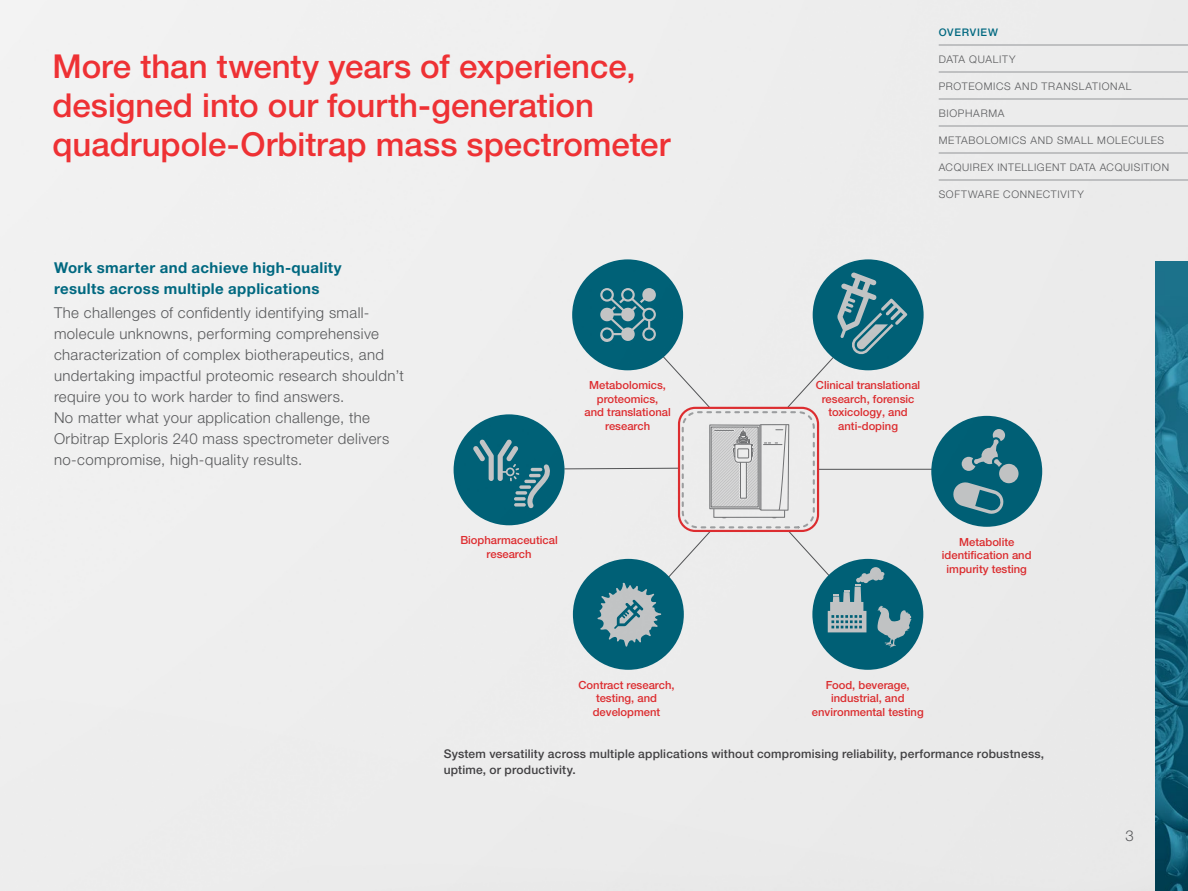
<style>
.page{position:relative;width:1188px;height:891px;background:#fff}
.page>*{position:absolute;margin:0;border:0;box-sizing:border-box;transform-origin:0 0}
.t1{font:500 33px/39px "Helvetica Neue LTW1 G";color:#ee3134}
.t2{font:300 15px/21px "Helvetica Neue LTW1 G";letter-spacing:.025em;color:#58595b}
.t3{font:700 15px/21px "Helvetica Neue LTW1 G";letter-spacing:.025em;color:#006880}
.t4{font:500 12px/15.8px "Helvetica Neue LTW1 G";letter-spacing:.015em;color:#414042}
.t5{font:500 11.25px/13.5px "Helvetica Neue LTW1 G";color:#ee3134;text-align:center}
.t6{font:300 10.5px "Helvetica Neue LTW1 G";letter-spacing:.065em;color:#58595b}
.t7{font:500 10.5px "Helvetica Neue LTW1 G";letter-spacing:.07em;color:#006880}
</style>
<div class="page">
<div style="left:1px;top:0;width:1187px;height:891px;background:#ededed"></div>
<hr style="left:0;top:0;width:1px;height:891px;background:#006880">
<hr style="left:939px;top:45px;width:249px;height:1px;background:#939598">
<hr style="left:939px;top:72px;width:249px;height:1px;background:#939598">
<hr style="left:939px;top:99px;width:249px;height:1px;background:#939598">
<hr style="left:939px;top:126px;width:249px;height:1px;background:#939598">
<hr style="left:939px;top:153px;width:249px;height:1px;background:#939598">
<hr style="left:939px;top:180px;width:249px;height:1px;background:#939598">
<img style="left:1156px;top:262px;width:32px;height:629px">
<hr style="left:818px;top:469px;width:114px;height:1px;background:#58595b">
<div style="left:682px;top:411px;width:133px;height:117px;border:2px dashed #a8aaac;border-radius:15px"></div>
<div style="left:812px;top:559px;width:111px;height:111px;background:#005f75;border-radius:50%"></div>
<div style="left:454px;top:414px;width:111px;height:111px;background:#006177;border-radius:50%"></div>
<svg style="left:813px;top:259px;width:111px;height:111px"></svg>
<div style="left:573px;top:559px;width:111px;height:111px;background:#006076;border-radius:50%"></div>
<div style="left:931px;top:416px;width:111px;height:111px;background:#005f75;border-radius:50%"></div>
<svg style="left:598px;top:529px;width:114px;height:118px"></svg>
<svg style="left:953px;top:481px;width:51px;height:33px"></svg>
<svg style="left:787px;top:530px;width:124px;height:118px"></svg>
<div style="left:999px;top:464px;width:20px;height:19px;background:#c0c2c3;border-radius:50%"></div>
<svg style="left:962px;top:429px;width:43px;height:42px"></svg>
<svg style="left:564px;top:237px;width:343px;height:281px"></svg>
<svg style="left:473px;top:439px;width:77px;height:69px"></svg>
<svg style="left:519px;top:485px;width:12px;height:4px"></svg>
<svg style="left:515px;top:491px;width:12px;height:4px"></svg>
<svg style="left:514px;top:497px;width:12px;height:4px"></svg>
<svg style="left:514px;top:503px;width:12px;height:4px"></svg>
<h1 class="t1" style="left:52px;top:46px;width:619px">More than twenty years of experience, designed into our fourth-generation quadrupole-Orbitrap mass spectrometer</h1>
<p class="t3" style="left:54px;top:257px;width:289px">Work smarter and achieve high-quality results across multiple applications</p>
<p class="t2" style="left:54px;top:302px;width:352px">The challenges of confidently identifying small&shy;molecule unknowns, performing comprehensive characterization of complex biotherapeutics, and undertaking impactful proteomic research shouldn’t require you to work harder to find answers.<br>No matter what your application challenge, the Orbitrap Exploris 240 mass spectrometer delivers no-compromise, high-quality results.</p>
<p class="t5" style="left:585px;top:378px;width:88px">Metabolomics, proteomics,<br>and translational research</p>
<p class="t5" style="left:460px;top:533px;width:99px">Biopharmaceutical research</p>
<p class="t5" style="left:579px;top:678px;width:98px">Contract research, testing, and development</p>
<p class="t7" style="left:939px;top:26px;width:61px">OVERVIEW</p>
<p class="t6" style="left:939px;top:53px;width:78px">DATA QUALITY</p>
<p class="t6" style="left:939px;top:80px;width:194px">PROTEOMICS AND TRANSLATIONAL</p>
<p class="t6" style="left:939px;top:107px;width:67px">BIOPHARMA</p>
<p class="t6" style="left:939px;top:134px;width:227px">METABOLOMICS AND SMALL MOLECULES</p>
<p class="t6" style="left:939px;top:161px;width:232px">ACQUIREX INTELLIGENT DATA ACQUISITION</p>
<p class="t6" style="left:939px;top:188px;width:147px">SOFTWARE CONNECTIVITY</p>
<p class="t5" style="left:816px;top:378px;width:106px">Clinical translational research, forensic toxicology, and anti-doping</p>
<p class="t5" style="left:942px;top:535px;width:91px">Metabolite identification and impurity testing</p>
<p class="t5" style="left:812px;top:678px;width:113px">Food, beverage, industrial, and environmental testing</p>
<p class="t4" style="left:444px;top:746px;width:602px">System versatility across multiple applications without compromising reliability, performance robustness, uptime, or productivity.</p>
<p class="t2" style="left:1126px;top:825px;width:10px">3</p>
</div>
